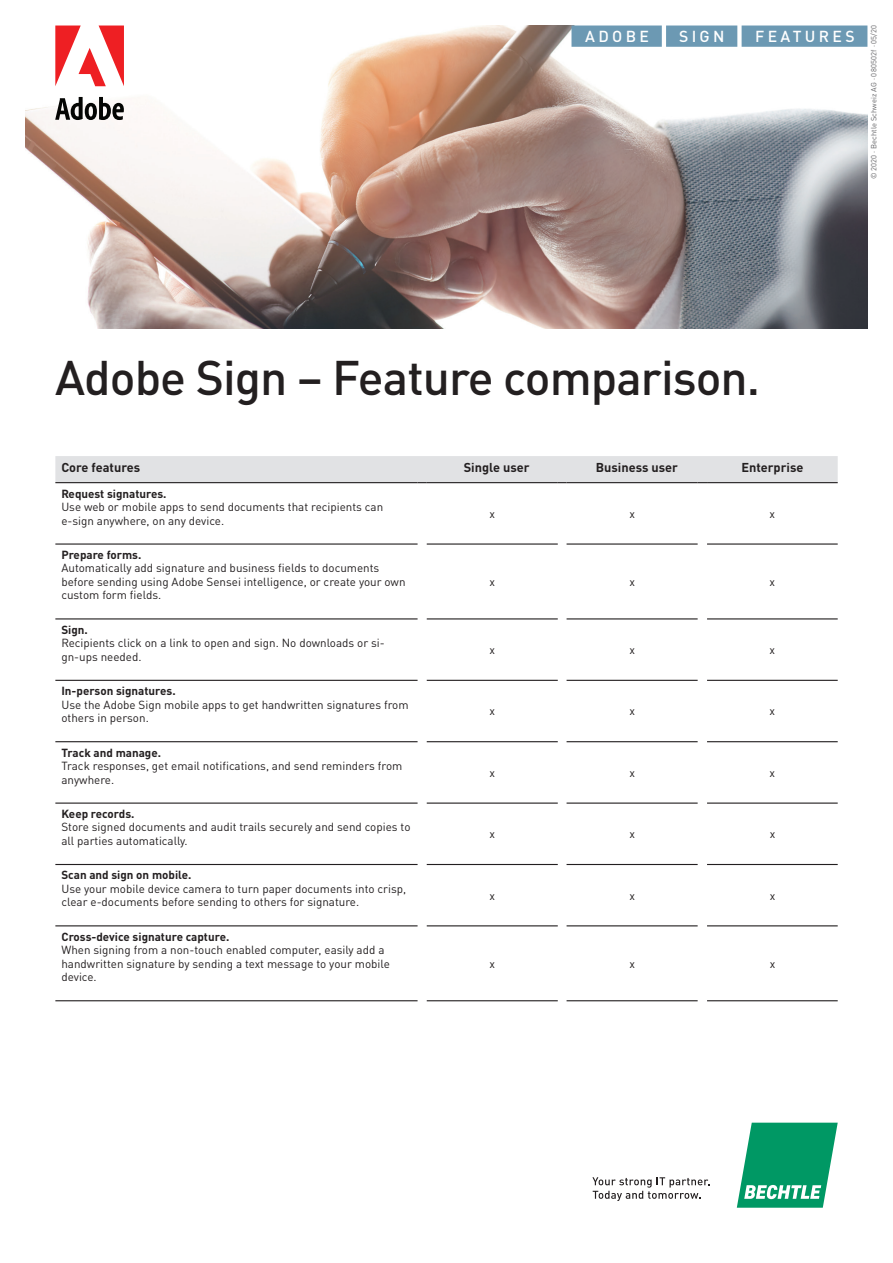
<style>
.page{position:relative;width:893px;height:1263px;background:#fff}
.page>*{position:absolute;margin:0;border:0;box-sizing:border-box;transform-origin:0 0}
.t1{font:500 48px "Bechtle DIN";letter-spacing:-.02em;color:#231f20}
.t2{font:500 15.75px "Bechtle DIN";letter-spacing:.21em;color:#fff}
.t3{font:700 12.75px "Bechtle DIN";color:#231f20}
.t4{font:11.7px/13.5px "Bechtle DIN";color:#231f20}
.t5{font:700 11.7px "Bechtle DIN";color:#231f20}
.t6{font:7.5px "Bechtle DIN";letter-spacing:.02em;color:#636366}
</style>
<div class="page">
<img style="left:26px;top:26px;width:841px;height:302px">
<svg style="left:737px;top:1123px;width:101px;height:85px"></svg>
<svg style="left:592px;top:1177px;width:118px;height:24px"></svg>
<div style="left:666px;top:26px;width:71px;height:21px;background:#6c99b3"></div>
<div style="left:571px;top:26px;width:91px;height:21px;background:#6c99b3"></div>
<hr style="left:55px;top:543px;width:363px;height:2px;background:#231f20">
<hr style="left:427px;top:543px;width:131px;height:2px;background:#231f20">
<hr style="left:567px;top:543px;width:131px;height:2px;background:#231f20">
<hr style="left:707px;top:543px;width:131px;height:2px;background:#231f20">
<hr style="left:55px;top:618px;width:363px;height:1px;background:#231f20">
<hr style="left:427px;top:618px;width:131px;height:1px;background:#231f20">
<hr style="left:567px;top:618px;width:131px;height:1px;background:#231f20">
<hr style="left:707px;top:618px;width:131px;height:1px;background:#231f20">
<hr style="left:55px;top:680px;width:363px;height:1px;background:#231f20">
<hr style="left:427px;top:680px;width:131px;height:1px;background:#231f20">
<hr style="left:567px;top:680px;width:131px;height:1px;background:#231f20">
<hr style="left:707px;top:680px;width:131px;height:1px;background:#231f20">
<hr style="left:55px;top:741px;width:363px;height:1px;background:#231f20">
<hr style="left:427px;top:741px;width:131px;height:1px;background:#231f20">
<hr style="left:567px;top:741px;width:131px;height:1px;background:#231f20">
<hr style="left:707px;top:741px;width:131px;height:1px;background:#231f20">
<hr style="left:55px;top:802px;width:363px;height:2px;background:#231f20">
<hr style="left:427px;top:802px;width:131px;height:2px;background:#231f20">
<hr style="left:567px;top:802px;width:131px;height:2px;background:#231f20">
<hr style="left:707px;top:802px;width:131px;height:2px;background:#231f20">
<hr style="left:55px;top:864px;width:363px;height:1px;background:#231f20">
<hr style="left:427px;top:864px;width:131px;height:1px;background:#231f20">
<hr style="left:567px;top:864px;width:131px;height:1px;background:#231f20">
<hr style="left:707px;top:864px;width:131px;height:1px;background:#231f20">
<hr style="left:55px;top:925px;width:363px;height:1px;background:#231f20">
<hr style="left:427px;top:925px;width:131px;height:1px;background:#231f20">
<hr style="left:567px;top:925px;width:131px;height:1px;background:#231f20">
<hr style="left:707px;top:925px;width:131px;height:1px;background:#231f20">
<hr style="left:55px;top:1000px;width:363px;height:1px;background:#231f20">
<hr style="left:427px;top:1000px;width:131px;height:1px;background:#231f20">
<hr style="left:567px;top:1000px;width:131px;height:1px;background:#231f20">
<hr style="left:707px;top:1000px;width:131px;height:1px;background:#231f20">
<div style="left:55px;top:456px;width:783px;height:27px;background:#e1e2e4"></div>
<div style="left:742px;top:26px;width:125px;height:21px;background:#6c99b3"></div>
<svg style="left:55px;top:26px;width:69px;height:60px"></svg>
<svg style="left:55px;top:97px;width:69px;height:23px"></svg>
<h2 class="t2" style="left:585px;top:24px;width:65px">ADOBE</h2>
<h2 class="t2" style="left:679px;top:24px;width:47px">SIGN</h2>
<h2 class="t2" style="left:755px;top:24px;width:101px">FEATURES</h2>
<p class="t6" style="left:868px;top:179px;width:155px;rotate:-90deg">© 2020 · Bechtle Schweiz AG · 080502f · 05/20</p>
<h1 class="t1" style="left:55px;top:339px;width:706px">Adobe Sign – Feature comparison.</h1>
<p class="t3" style="left:61px;top:457px;width:80px">Core features</p>
<p class="t3" style="left:464px;top:457px;width:67px">Single user</p>
<p class="t3" style="left:596px;top:457px;width:84px">Business user</p>
<p class="t3" style="left:741px;top:457px;width:64px">Enterprise</p>
<p class="t5" style="left:61px;top:483px;width:107px">Request signatures.</p>
<p class="t4" style="left:61px;top:499px;width:323px">Use web or mobile apps to send documents that recipients can e-sign anywhere, on any device.</p>
<p class="t4" style="left:489px;top:506px;width:7px">x</p>
<p class="t4" style="left:629px;top:506px;width:7px">x</p>
<p class="t4" style="left:770px;top:506px;width:7px">x</p>
<p class="t5" style="left:61px;top:545px;width:82px">Prepare forms.</p>
<p class="t4" style="left:61px;top:560px;width:346px">Automatically add signature and business fields to documents before sending using Adobe Sensei intelligence, or create your own custom form fields.</p>
<p class="t4" style="left:489px;top:574px;width:7px">x</p>
<p class="t4" style="left:629px;top:574px;width:7px">x</p>
<p class="t4" style="left:770px;top:574px;width:7px">x</p>
<p class="t5" style="left:61px;top:620px;width:28px">Sign.</p>
<p class="t4" style="left:61px;top:635px;width:325px">Recipients click on a link to open and sign. No downloads or si&shy;gn-ups needed.</p>
<p class="t4" style="left:489px;top:642px;width:7px">x</p>
<p class="t4" style="left:629px;top:642px;width:7px">x</p>
<p class="t4" style="left:770px;top:642px;width:7px">x</p>
<p class="t5" style="left:61px;top:681px;width:116px">In-person signatures.</p>
<p class="t4" style="left:61px;top:696px;width:349px">Use the Adobe Sign mobile apps to get handwritten signatures from others in person.</p>
<p class="t4" style="left:489px;top:703px;width:7px">x</p>
<p class="t4" style="left:629px;top:703px;width:7px">x</p>
<p class="t4" style="left:770px;top:703px;width:7px">x</p>
<p class="t5" style="left:61px;top:742px;width:101px">Track and manage.</p>
<p class="t4" style="left:61px;top:758px;width:343px">Track responses, get email notifications, and send reminders from anywhere.</p>
<p class="t4" style="left:489px;top:765px;width:7px">x</p>
<p class="t4" style="left:629px;top:765px;width:7px">x</p>
<p class="t4" style="left:770px;top:765px;width:7px">x</p>
<p class="t5" style="left:61px;top:804px;width:75px">Keep records.</p>
<p class="t4" style="left:61px;top:819px;width:351px">Store signed documents and audit trails securely and send copies to all parties automatically.</p>
<p class="t4" style="left:489px;top:826px;width:7px">x</p>
<p class="t4" style="left:629px;top:826px;width:7px">x</p>
<p class="t4" style="left:770px;top:826px;width:7px">x</p>
<p class="t5" style="left:61px;top:865px;width:132px">Scan and sign on mobile.</p>
<p class="t4" style="left:61px;top:881px;width:346px">Use your mobile device camera to turn paper documents into crisp, clear e-documents before sending to others for signature.</p>
<p class="t4" style="left:490px;top:887px;width:7px">x</p>
<p class="t4" style="left:629px;top:887px;width:7px">x</p>
<p class="t4" style="left:770px;top:887px;width:7px">x</p>
<p class="t5" style="left:61px;top:927px;width:169px">Cross-device signature capture.</p>
<p class="t4" style="left:61px;top:942px;width:330px">When signing from a non-touch enabled computer, easily add a handwritten signature by sending a text message to your mobile device.</p>
<p class="t4" style="left:490px;top:955px;width:7px">x</p>
<p class="t4" style="left:629px;top:955px;width:7px">x</p>
<p class="t4" style="left:770px;top:955px;width:7px">x</p>
</div>
